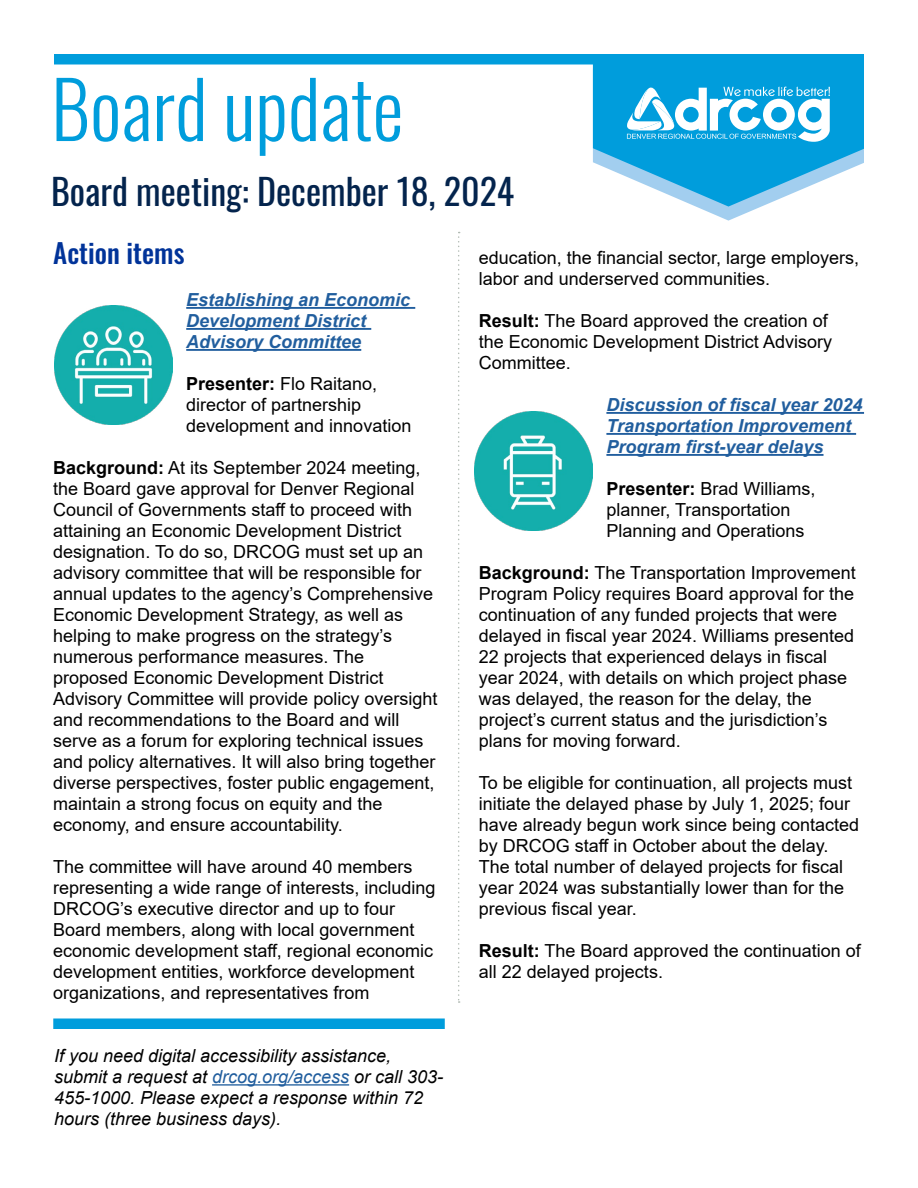
<style>
.page{position:relative;width:918px;height:1188px;background:#fff}
.page>*{position:absolute;margin:0;border:0;box-sizing:border-box;transform-origin:0 0}
.t1{font:300 78px "Oswald";color:#009ddc}
.t2{font:36px "Oswald";color:#04244d}
.t3{font:500 27px "Oswald";color:#039}
.t4{font:18px/21px "Arial";color:#000}
.t5{font:italic 18px/21px "Arial";color:#000}
.t6{font:italic 700 18px/21px "Arial";color:#215e9e}
.s1{font-weight:700}
.s2{color:#215e9e}
</style>
<div class="page">
<hr style="left:186px;top:307px;width:229px;height:2px;background:#215e9e">
<hr style="left:186px;top:328px;width:185px;height:2px;background:#215e9e">
<hr style="left:186px;top:349px;width:175px;height:2px;background:#215e9e">
<hr style="left:606px;top:412px;width:258px;height:2px;background:#215e9e">
<hr style="left:606px;top:433px;width:250px;height:2px;background:#215e9e">
<hr style="left:606px;top:454px;width:218px;height:2px;background:#215e9e">
<svg style="left:458px;top:232px;width:2px;height:771px"></svg>
<div style="left:54px;top:54px;width:810px;height:11px;background:#009ddc"></div>
<svg style="left:593px;top:65px;width:271px;height:156px"></svg>
<img style="left:474px;top:412px;width:119px;height:118px">
<img style="left:54px;top:306px;width:119px;height:119px">
<hr style="left:212px;top:1084px;width:137px;height:2px;background:#215e9e">
<div style="left:53px;top:1018px;width:392px;height:11px;background:#009ddc"></div>
<h1 class="t1" style="left:51px;top:40px;width:354px">Board update</h1>
<p class="t2" style="left:51px;top:159px;width:465px">Board meeting: December 18, 2024</p>
<h2 class="t3" style="left:53px;top:239px;width:133px">Action items</h2>
<h3 class="t6" style="left:186px;top:290px;width:226px">Establishing an Economic<br>Development District<br>Advisory Committee</h3>
<p class="t4" style="left:186px;top:373px;width:227px"><span class="s1">Presenter:</span> Flo Raitano, director of partnership development and innovation</p>
<p class="t4" style="left:53px;top:457px;width:386px"><span class="s1">Background:</span> At its September 2024 meeting, the Board gave approval for Denver Regional Council of Governments staff to proceed with attaining an Economic Development District designation. To do so, DRCOG must set up an advisory committee that will be responsible for annual updates to the agency’s Comprehensive Economic Development Strategy, as well as helping to make progress on the strategy’s numerous performance measures. The proposed Economic Development District Advisory Committee will provide policy oversight and recommendations to the Board and will serve as a forum for exploring technical issues and policy alternatives. It will also bring together diverse perspectives, foster public engagement, maintain a strong focus on equity and the economy, and ensure accountability.</p>
<p class="t4" style="left:53px;top:856px;width:384px">The committee will have around 40 members representing a wide range of interests, including DRCOG’s executive director and up to four Board members, along with local government economic development staff, regional economic development entities, workforce development organizations, and representatives from</p>
<p class="t5" style="left:54px;top:1045px;width:391px">If you need digital accessibility assistance, submit a request at <span class="s2">drcog.org/access</span> or call 303- 455-1000. Please expect a response within 72 hours (three business days).</p>
<p class="t4" style="left:479px;top:247px;width:382px">education, the financial sector, large employers, labor and underserved communities.</p>
<p class="t4" style="left:479px;top:310px;width:355px"><span class="s1">Result:</span> The Board approved the creation of the Economic Development District Advisory<br>Committee.</p>
<h3 class="t6" style="left:606px;top:395px;width:258px">Discussion of fiscal year 2024<br>Transportation Improvement<br>Program first-year delays</h3>
<p class="t4" style="left:606px;top:478px;width:211px"><span class="s1">Presenter:</span> Brad Williams, planner, Transportation<br>Planning and Operations</p>
<p class="t4" style="left:479px;top:562px;width:378px"><span class="s1">Background:</span> The Transportation Improvement Program Policy requires Board approval for the continuation of any funded projects that were delayed in fiscal year 2024. Williams presented 22 projects that experienced delays in fiscal year 2024, with details on which project phase was delayed, the reason for the delay, the project’s current status and the jurisdiction’s plans for moving forward.</p>
<p class="t4" style="left:479px;top:772px;width:382px">To be eligible for continuation, all projects must initiate the delayed phase by July 1, 2025; four have already begun work since being contacted by DRCOG staff in October about the delay.<br>The total number of delayed projects for fiscal year 2024 was substantially lower than for the previous fiscal year.</p>
<p class="t4" style="left:479px;top:940px;width:383px"><span class="s1">Result:</span> The Board approved the continuation of all 22 delayed projects.</p>
</div>
